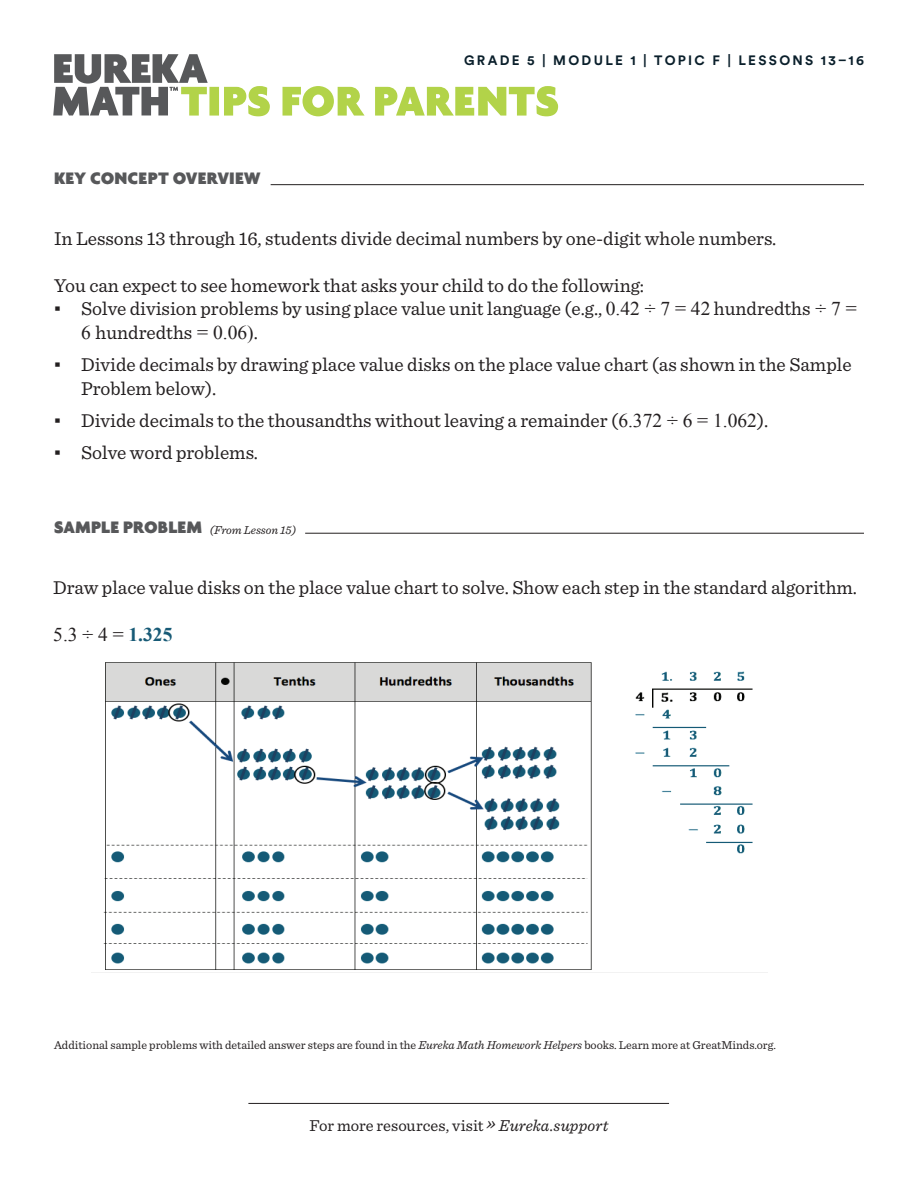
<style>
.page{position:relative;width:918px;height:1188px;background:#fff}
.page>*{position:absolute;margin:0;border:0;box-sizing:border-box;transform-origin:0 0}
.t1{font:19.5px/23.4px "Sentinel";color:#231f20}
.t2{font:19.5px "Times New Roman";color:#231f20}
.t3{font:900 18px "Agenda";letter-spacing:.015em;color:#57585a}
.t4{font:16.5px "Sentinel";color:#231f20}
.t5{font:700 13.5px "Circular Std";letter-spacing:.17em;color:#0a1f2b}
.t6{font:12px "Sentinel";color:#231f20}
.t7{font:italic 12px "Sentinel";letter-spacing:-.005em;color:#231f20}
.s1{font-family:"Georgia"}
.s2{font-family:"Times New Roman"}
.s3{font-family:"Agenda";font-weight:900;font-style:normal;font-size:18px;color:#57585a}
.s4{font-weight:700;color:#175a76}
.s5{font-style:italic}
.s6{font-style:italic;font-size:19.5px}
</style>
<div class="page">
<hr style="left:271px;top:184px;width:593px;height:1px;background:#231f20">
<hr style="left:305px;top:533px;width:559px;height:1px;background:#231f20">
<img style="left:103px;top:662px;width:650px;height:308px">
<svg style="left:53px;top:54px;width:505px;height:62px"></svg>
<hr style="left:248px;top:1103px;width:421px;height:1px;background:#231f20">
<p class="t3" style="left:54px;top:167px;width:208px">KEY CONCEPT OVERVIEW</p>
<p class="t5" style="left:464px;top:51px;width:401px">GRADE 5 | MODULE 1 | TOPIC F | LESSONS 13–16</p>
<p class="t1" style="left:54px;top:226px;width:724px">In Lessons 13 through 16, students divide decimal numbers by one-digit whole numbers.</p>
<p class="t1" style="left:54px;top:272px;width:592px">You can expect to see homework that asks your child to do the following:</p>
<p class="t1" style="left:81px;top:296px;width:777px;text-indent:-27px"><span class="s1">▪</span> Solve division problems by using place value unit language (e.g., <span class="s2">0.42 ÷ 7 = 42</span> hundredths <span class="s2">÷ 7 =<br>6</span> hundredths <span class="s2">= 0.06)</span>.</p>
<p class="t1" style="left:81px;top:352px;width:772px;text-indent:-27px"><span class="s1">▪</span> Divide decimals by drawing place value disks on the place value chart (as shown in the Sample<br>Problem below).</p>
<p class="t1" style="left:54px;top:407px;width:716px"><span class="s1">▪</span> Divide decimals to the thousandths without leaving a remainder (<span class="s2">6.372 ÷ 6 = 1.062</span>).</p>
<p class="t1" style="left:54px;top:440px;width:205px"><span class="s1">▪</span> Solve word problems.</p>
<p class="t7" style="left:54px;top:521px;width:244px"><span class="s3">SAMPLE PROBLEM</span> (From Lesson 15)</p>
<p class="t1" style="left:53px;top:575px;width:805px">Draw place value disks on the place value chart to solve. Show each step in the standard algorithm.</p>
<p class="t2" style="left:53px;top:621px;width:121px">5.3 ÷ 4 = <span class="s4">1.325</span></p>
<p class="t6" style="left:54px;top:1036px;width:723px">Additional sample problems with detailed answer steps are found in the <span class="s5">Eureka Math Homework Helpers</span> books. Learn more at GreatMinds.org.</p>
<p class="t4" style="left:310px;top:1113px;width:300px">For more resources, visit <span class="s6">»</span> <span class="s5">Eureka.support</span></p>
</div>
